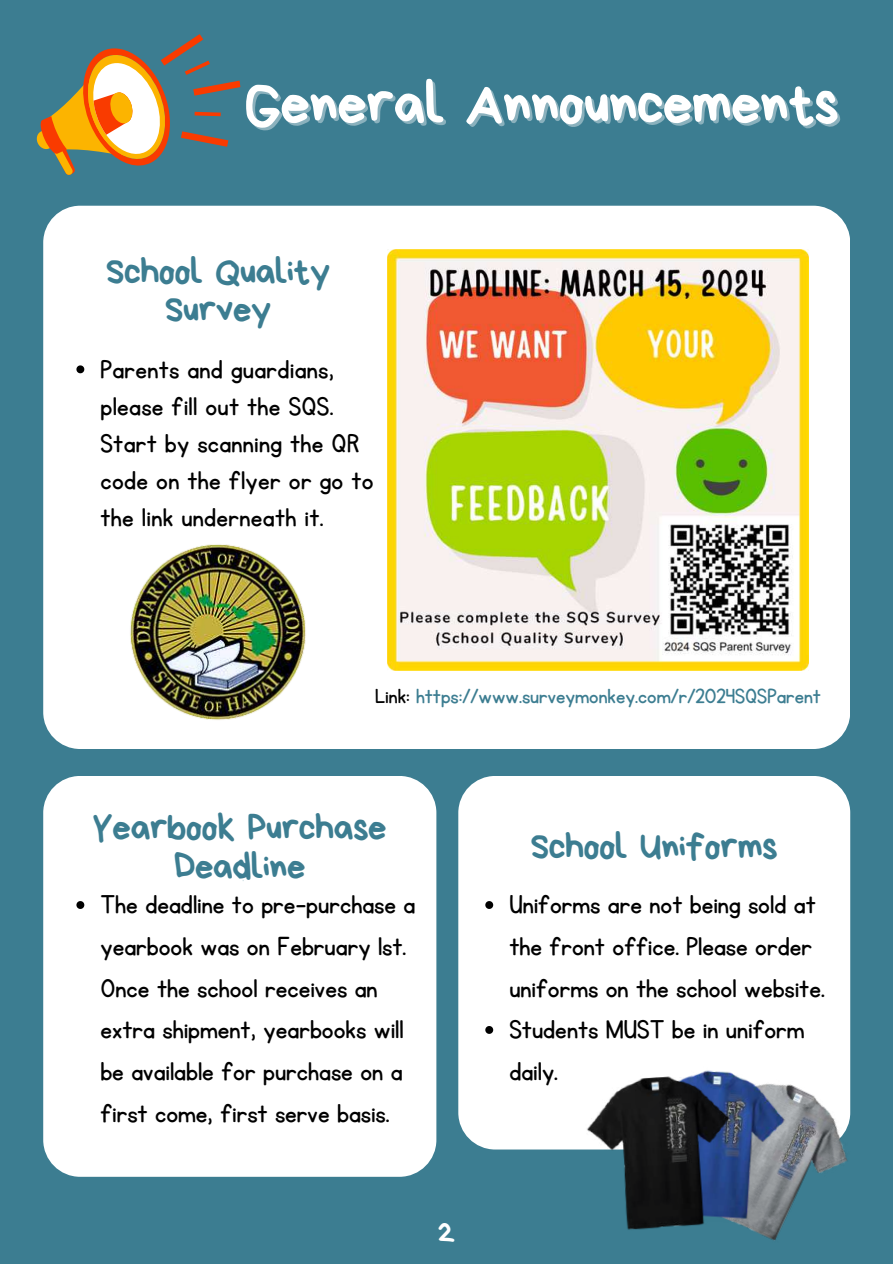
<style>
.page{position:relative;width:893px;height:1264px;background:#fff}
.page>*{position:absolute;margin:0;border:0;box-sizing:border-box;transform-origin:0 0}
.t1{font:60px "Bryndan Write";letter-spacing:-.025em;color:#fff}
.t2{font:37.5px/38.2px "Bryndan Write";letter-spacing:-.025em;color:#3c7d91;text-align:center}
.t3{font:30px/41.7px "KG Primary Penmanship";color:#000}
.t4{font:30px "Bryndan Write";color:#fff}
.t5{font:24px "KG Primary Penmanship";color:#3c7d91}
.s1{color:#000}
</style>
<div class="page">
<div style="left:0;top:0;width:892px;height:1263px;background:#3c7d91"></div>
<div style="left:43px;top:206px;width:806px;height:543px;background:#fff;border-radius:37px"></div>
<img style="left:387px;top:249px;width:421px;height:421px">
<div style="left:458px;top:776px;width:392px;height:373px;background:#fff;border-radius:37px"></div>
<img style="left:130px;top:544px;width:176px;height:176px">
<div style="left:43px;top:776px;width:393px;height:400px;background:#fff;border-radius:37px"></div>
<svg style="left:485px;top:901px;width:8px;height:8px"></svg>
<svg style="left:485px;top:1026px;width:8px;height:7px"></svg>
<img style="left:749px;top:1052px;width:102px;height:189px">
<img style="left:743px;top:1062px;width:55px;height:167px">
<img style="left:576px;top:1070px;width:167px;height:160px">
<svg style="left:36px;top:34px;width:205px;height:141px"></svg>
<svg style="left:76px;top:365px;width:8px;height:8px"></svg>
<svg style="left:76px;top:901px;width:8px;height:8px"></svg>
<h1 class="t1" style="left:244px;top:74px;width:596px">General Announcements</h1>
<p class="t2" style="left:106px;top:252px;width:226px">School Quality<br>Survey</p>
<p class="t3" style="left:100px;top:351px;width:275px;line-height:37.2px">Parents and guardians, please fill out the SQS.<br>Start by scanning the QR code on the flyer or go to the link underneath it.</p>
<p class="t5" style="left:375px;top:685px;width:447px"><span class="s1">Link:</span> https://www.surveymonkey.com/r/2024SQSParent</p>
<p class="t2" style="left:93px;top:809px;width:296px">Yearbook Purchase<br>Deadline</p>
<p class="t3" style="left:100px;top:884px;width:316px">The deadline to pre-purchase a yearbook was on February 1st.<br>Once the school receives an extra shipment, yearbooks will be available for purchase on a first come, first serve basis.</p>
<p class="t4" style="left:438px;top:1218px;width:19px">2</p>
<p class="t2" style="left:530px;top:828px;width:249px">School Uniforms</p>
<p class="t3" style="left:509px;top:884px;width:317px">Uniforms are not being sold at the front office. Please order uniforms on the school website.<br>Students MUST be in uniform daily.</p>
</div>
